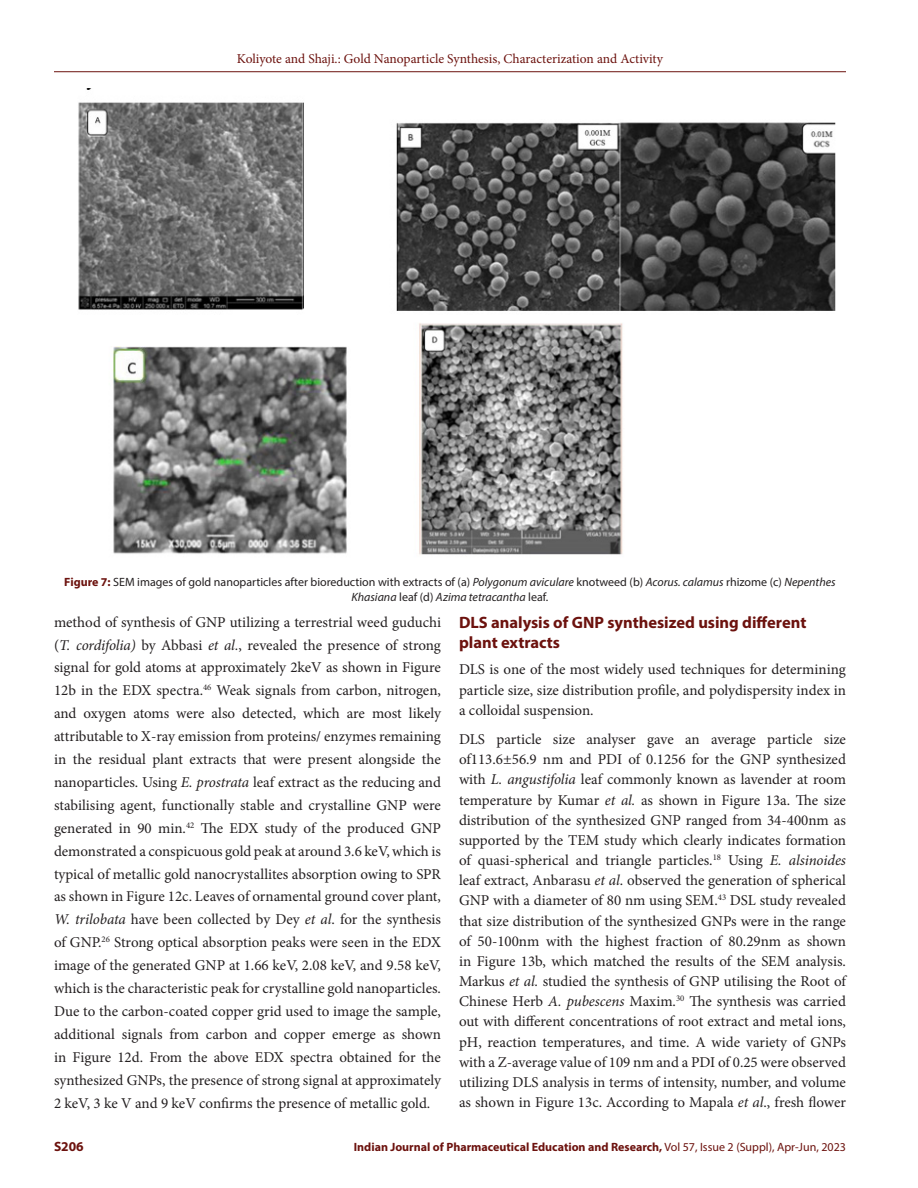
<style>
.page{position:relative;width:918px;height:1188px;background:#fff}
.page>*{position:absolute;margin:0;border:0;box-sizing:border-box;transform-origin:0 0}
.Heading_2{font:700 16.5px/20.1px "Myriad Pro";color:#6c120e}
.Body_text{font:15px/23px "Minion Pro";letter-spacing:-.005em;color:#231f20;text-align:justify}
.Body_text__FO{font:15px/20.1px "Minion Pro";color:#231f20;text-align:justify}
.t1{font:13.5px "Minion Pro";letter-spacing:-.005em;color:#6c120e}
.t2{font:700 13.5px "Myriad Pro";color:#6c120e}
.FIG_Caption{font:12px/15px "Myriad Pro";color:#231f20;text-align:center}
.t3{font:700 12px "Myriad Pro";color:#6c120e}
.s1{font-weight:700;color:#6c120e}
.s2{font-style:italic}
.s3{font-weight:400}
</style>
<div class="page">
<hr style="left:54px;top:71px;width:792px;height:1px;background:#6c120e">
<img style="left:78px;top:88px;width:758px;height:467px">
<p class="t1" style="left:237px;top:50px;width:428px">Koliyote and Shaji.: Gold Nanoparticle Synthesis, Characterization and Activity</p>
<p class="FIG_Caption" style="left:64px;top:574px;width:773px"><span class="s1">Figure 7:</span> SEM images of gold nanoparticles after bioreduction with extracts of (a) <span class="s2">Polygonum aviculare</span> knotweed (b) <span class="s2">Acorus. calamus</span> rhizome (c) <span class="s2">Nepenthes<br>Khasiana</span> leaf (d) <span class="s2">Azima tetracantha</span> leaf.</p>
<p class="Body_text" style="left:54px;top:610px;width:389px">method of synthesis of GNP utilizing a terrestrial weed guduchi (<span class="s2">T. cordifolia)</span> by Abbasi <span class="s2">et al.</span>, revealed the presence of strong signal for gold atoms at approximately 2keV as shown in Figure 12b in the EDX spectra.<sup>46</sup> Weak signals from carbon, nitrogen, and oxygen atoms were also detected, which are most likely attributable to X-ray emission from proteins/ enzymes remaining in the residual plant extracts that were present alongside the nanoparticles. Using <span class="s2">E. prostrata</span> leaf extract as the reducing and stabilising agent, functionally stable and crystalline GNP were generated in 90 min.<sup>42</sup> The EDX study of the produced GNP demonstrated a conspicuous gold peak at around 3.6 keV, which is typical of metallic gold nanocrystallites absorption owing to SPR as shown in Figure 12c. Leaves of ornamental ground cover plant, <span class="s2">W. trilobata</span> have been collected by Dey <span class="s2">et al</span>. for the synthesis of GNP.<sup>26</sup> Strong optical absorption peaks were seen in the EDX image of the generated GNP at 1.66 keV, 2.08 keV, and 9.58 keV, which is the characteristic peak for crystalline gold nanoparticles.<br>Due to the carbon-coated copper grid used to image the sample, additional signals from carbon and copper emerge as shown in Figure 12d. From the above EDX spectra obtained for the synthesized GNPs, the presence of strong signal at approximately 2 keV, 3 ke V and 9 keV confirms the presence of metallic gold.</p>
<p class="Heading_2" style="left:459px;top:612px;width:349px">DLS analysis of GNP synthesized using different plant extracts</p>
<p class="Body_text__FO" style="left:459px;top:660px;width:388px">DLS is one of the most widely used techniques for determining particle size, size distribution profile, and polydispersity index in a colloidal suspension.</p>
<p class="Body_text" style="left:459px;top:729px;width:389px;line-height:20.1px">DLS particle size analyser gave an average particle size of113.6±56.9 nm and PDI of 0.1256 for the GNP synthesized with <span class="s2">L. angustifolia</span> leaf commonly known as lavender at room temperature by Kumar <span class="s2">et al.</span> as shown in Figure 13a. The size distribution of the synthesized GNP ranged from 34-400nm as supported by the TEM study which clearly indicates formation of quasi-spherical and triangle particles.<sup>18</sup> Using <span class="s2">E. alsinoides </span>leaf extract, Anbarasu <span class="s2">et al</span>. observed the generation of spherical GNP with a diameter of 80 nm using SEM.<sup>43</sup> DSL study revealed that size distribution of the synthesized GNPs were in the range of 50-100nm with the highest fraction of 80.29nm as shown in Figure 13b, which matched the results of the SEM analysis.<br>Markus <span class="s2">et al.</span> studied the synthesis of GNP utilising the Root of Chinese Herb <span class="s2">A. pubescens</span> Maxim.<sup>30</sup> The synthesis was carried out with different concentrations of root extract and metal ions, pH, reaction temperatures, and time. A wide variety of GNPs with a Z-average value of 109 nm and a PDI of 0.25 were observed utilizing DLS analysis in terms of intensity, number, and volume as shown in Figure 13c. According to Mapala <span class="s2">et al</span>., fresh flower</p>
<p class="t2" style="left:54px;top:1137px;width:31px">S206</p>
<p class="t3" style="left:354px;top:1139px;width:494px">Indian Journal of Pharmaceutical Education and Research, <span class="s3">Vol 57, Issue 2 (Suppl), Apr-Jun, 2023</span></p>
</div>
